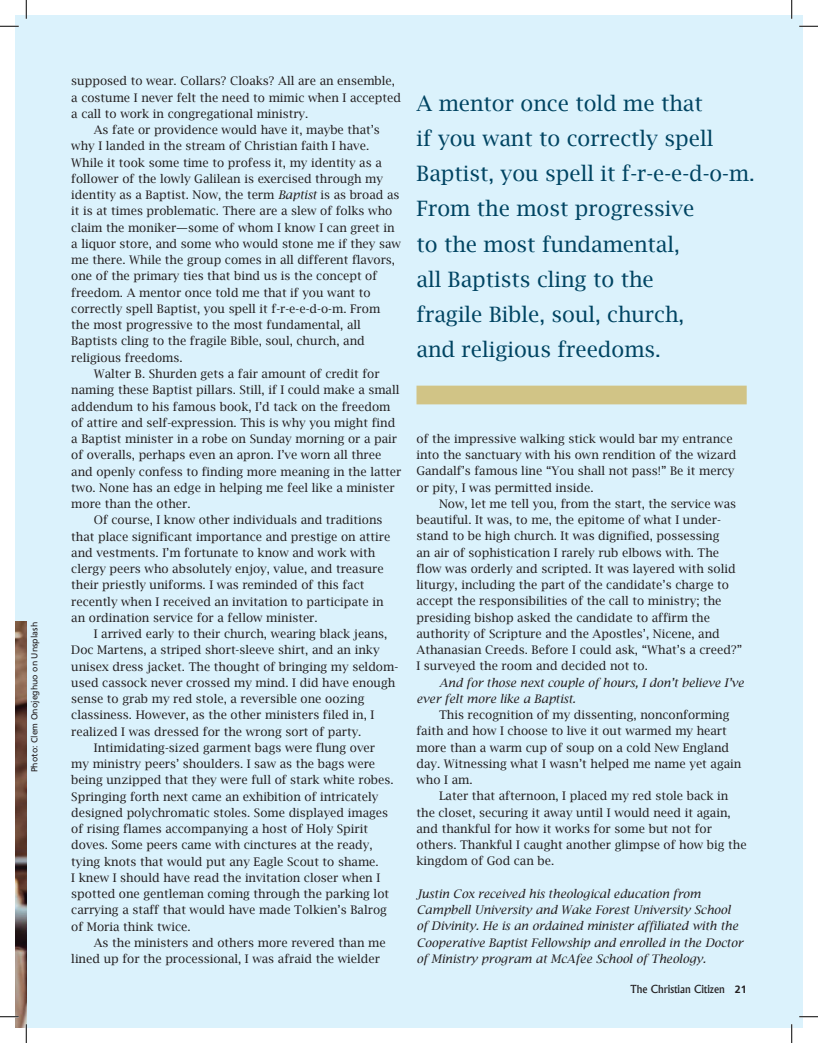
<style>
.page{position:relative;width:818px;height:1043px;background:#fff}
.page>*{position:absolute;margin:0;border:0;box-sizing:border-box;transform-origin:0 0}
.t1{font:21.25px/35px "Lucida Bright";color:#004462}
.t2{font:11.88px/16.2px "Lucida Bright";color:#231f20}
.t3{font:italic 11.88px/16.2px "Lucida Bright";color:#231f20}
.t4{font:500 10.62px "Albertus";color:#231f20}
.t5{font:8.75px "Frutiger";color:#231f20}
.s1{font-style:italic}
.s2{font-family:"Frutiger";font-weight:700}
</style>
<div class="page">
<div style="left:15px;top:15px;width:787px;height:1013px;background:#dbf2fc"></div>
<img style="left:15px;top:621px;width:11px;height:407px">
<div style="left:416px;top:385px;width:330px;height:19px;background:#d1c486"></div>
<svg style="left:0;top:25px;width:19px;height:2px"></svg>
<svg style="left:799px;top:25px;width:19px;height:2px"></svg>
<svg style="left:0;top:1015px;width:19px;height:2px"></svg>
<svg style="left:799px;top:1015px;width:19px;height:2px"></svg>
<svg style="left:25px;top:0;width:2px;height:19px"></svg>
<svg style="left:25px;top:1024px;width:2px;height:18px"></svg>
<svg style="left:791px;top:0;width:1px;height:19px"></svg>
<svg style="left:791px;top:1024px;width:1px;height:18px"></svg>
<p class="t5" style="left:29px;top:772px;width:152px;rotate:-90deg">Photo: Clem Onojeghuo on Unsplash</p>
<p class="t2" style="left:71px;top:73px;width:325px">supposed to wear. Collars? Cloaks? All are an ensemble,</p>
<p class="t2" style="left:71px;top:89px;width:331px">a costume I never felt the need to mimic when I accepted</p>
<p class="t2" style="left:71px;top:106px;width:238px">a call to work in congregational ministry.</p>
<p class="t2" style="left:94px;top:122px;width:287px">As fate or providence would have it, maybe that’s</p>
<p class="t2" style="left:71px;top:138px;width:299px">why I landed in the stream of Christian faith I have.</p>
<p class="t2" style="left:71px;top:154px;width:312px">While it took some time to profess it, my identity as a</p>
<p class="t2" style="left:71px;top:170px;width:313px">follower of the lowly Galilean is exercised through my</p>
<p class="t2" style="left:71px;top:187px;width:330px">identity as a Baptist. Now, the term <span class="s1">Baptist</span> is as broad as</p>
<p class="t2" style="left:71px;top:203px;width:322px">it is at times problematic. There are a slew of folks who</p>
<p class="t2" style="left:71px;top:219px;width:325px">claim the moniker—some of whom I know I can greet in</p>
<p class="t2" style="left:71px;top:235px;width:331px">a liquor store, and some who would stone me if they saw</p>
<p class="t2" style="left:71px;top:252px;width:325px">me there. While the group comes in all different flavors,</p>
<p class="t2" style="left:71px;top:268px;width:307px">one of the primary ties that bind us is the concept of</p>
<p class="t2" style="left:71px;top:284px;width:301px">freedom. A mentor once told me that if you want to</p>
<p class="t2" style="left:71px;top:300px;width:310px">correctly spell Baptist, you spell it f-r-e-e-d-o-m. From</p>
<p class="t2" style="left:71px;top:317px;width:291px">the most progressive to the most fundamental, all</p>
<p class="t2" style="left:71px;top:333px;width:295px">Baptists cling to the fragile Bible, soul, church, and</p>
<p class="t2" style="left:71px;top:349px;width:113px">religious freedoms.</p>
<p class="t2" style="left:94px;top:365px;width:287px">Walter B. Shurden gets a fair amount of credit for</p>
<p class="t2" style="left:71px;top:382px;width:330px">naming these Baptist pillars. Still, if I could make a small</p>
<p class="t2" style="left:71px;top:398px;width:320px">addendum to his famous book, I’d tack on the freedom</p>
<p class="t2" style="left:71px;top:414px;width:325px">of attire and self-expression. This is why you might find</p>
<p class="t2" style="left:71px;top:430px;width:327px">a Baptist minister in a robe on Sunday morning or a pair</p>
<p class="t2" style="left:71px;top:447px;width:311px">of overalls, perhaps even an apron. I’ve worn all three</p>
<p class="t2" style="left:71px;top:463px;width:331px">and openly confess to finding more meaning in the latter</p>
<p class="t2" style="left:71px;top:479px;width:325px">two. None has an edge in helping me feel like a minister</p>
<p class="t2" style="left:71px;top:495px;width:121px">more than the other.</p>
<p class="t2" style="left:94px;top:512px;width:290px">Of course, I know other individuals and traditions</p>
<p class="t2" style="left:71px;top:528px;width:320px">that place significant importance and prestige on attire</p>
<p class="t2" style="left:71px;top:544px;width:305px">and vestments. I’m fortunate to know and work with</p>
<p class="t2" style="left:71px;top:560px;width:314px">clergy peers who absolutely enjoy, value, and treasure</p>
<p class="t2" style="left:71px;top:577px;width:294px">their priestly uniforms. I was reminded of this fact</p>
<p class="t2" style="left:71px;top:593px;width:314px">recently when I received an invitation to participate in</p>
<p class="t2" style="left:71px;top:609px;width:248px">an ordination service for a fellow minister.</p>
<p class="t2" style="left:94px;top:625px;width:295px">I arrived early to their church, wearing black jeans,</p>
<p class="t2" style="left:71px;top:642px;width:310px">Doc Martens, a striped short-sleeve shirt, and an inky</p>
<p class="t2" style="left:71px;top:658px;width:328px">unisex dress jacket. The thought of bringing my seldom-</p>
<p class="t2" style="left:71px;top:674px;width:325px">used cassock never crossed my mind. I did have enough</p>
<p class="t2" style="left:71px;top:690px;width:295px">sense to grab my red stole, a reversible one oozing</p>
<p class="t2" style="left:71px;top:707px;width:304px">classiness. However, as the other ministers filed in, I</p>
<p class="t2" style="left:71px;top:723px;width:291px">realized I was dressed for the wrong sort of party.</p>
<p class="t2" style="left:94px;top:739px;width:283px">Intimidating-sized garment bags were flung over</p>
<p class="t2" style="left:71px;top:755px;width:305px">my ministry peers’ shoulders. I saw as the bags were</p>
<p class="t2" style="left:71px;top:772px;width:324px">being unzipped that they were full of stark white robes.</p>
<p class="t2" style="left:71px;top:788px;width:309px">Springing forth next came an exhibition of intricately</p>
<p class="t2" style="left:71px;top:804px;width:318px">designed polychromatic stoles. Some displayed images</p>
<p class="t2" style="left:71px;top:820px;width:298px">of rising flames accompanying a host of Holy Spirit</p>
<p class="t2" style="left:71px;top:837px;width:303px">doves. Some peers came with cinctures at the ready,</p>
<p class="t2" style="left:71px;top:853px;width:309px">tying knots that would put any Eagle Scout to shame.</p>
<p class="t2" style="left:71px;top:869px;width:310px">I knew I should have read the invitation closer when I</p>
<p class="t2" style="left:71px;top:885px;width:319px">spotted one gentleman coming through the parking lot</p>
<p class="t2" style="left:71px;top:902px;width:317px">carrying a staff that would have made Tolkien’s Balrog</p>
<p class="t2" style="left:71px;top:918px;width:121px">of Moria think twice.</p>
<p class="t2" style="left:94px;top:934px;width:293px">As the ministers and others more revered than me</p>
<p class="t2" style="left:71px;top:950px;width:310px">lined up for the processional, I was afraid the wielder</p>
<h1 class="t1" style="left:416px;top:86px;width:339px">A mentor once told me that<br>if you want to correctly spell<br>Baptist, you spell it f-r-e-e-d-o-m.<br>From the most progressive<br>to the most fundamental,<br>all Baptists cling to the<br>fragile Bible, soul, church,<br>and religious freedoms.</h1>
<p class="t2" style="left:416px;top:430px;width:321px">of the impressive walking stick would bar my entrance into the sanctuary with his own rendition of the wizard Gandalf’s famous line “You shall not pass!” Be it mercy or pity, I was permitted inside.</p>
<p class="t2" style="left:416px;top:495px;width:327px;text-indent:23px">Now, let me tell you, from the start, the service was beautiful. It was, to me, the epitome of what I under&shy;stand to be high church. It was dignified, possessing<br>an air of sophistication I rarely rub elbows with. The flow was orderly and scripted. It was layered with solid liturgy, including the part of the candidate’s charge to accept the responsibilities of the call to ministry; the presiding bishop asked the candidate to affirm the authority of Scripture and the Apostles’, Nicene, and Athanasian Creeds. Before I could ask, “What’s a creed?” I surveyed the room and decided not to.</p>
<p class="t3" style="left:416px;top:674px;width:329px;text-indent:23px">And for those next couple of hours, I don’t believe I’ve ever felt more like a Baptist.</p>
<p class="t2" style="left:416px;top:706px;width:326px;text-indent:23px">This recognition of my dissenting, nonconforming faith and how I choose to live it out warmed my heart more than a warm cup of soup on a cold New England day. Witnessing what I wasn’t helped me name yet again who I am.</p>
<p class="t2" style="left:416px;top:788px;width:331px;text-indent:23px">Later that afternoon, I placed my red stole back in the closet, securing it away until I would need it again, and thankful for how it works for some but not for others. Thankful I caught another glimpse of how big the kingdom of God can be.</p>
<p class="t3" style="left:416px;top:885px;width:328px">Justin Cox received his theological education from Campbell University and Wake Forest University School of Divinity. He is an ordained minister affiliated with the Cooperative Baptist Fellowship and enrolled in the Doctor of Ministry program at McAfee School of Theology.</p>
<p class="t4" style="left:630px;top:982px;width:118px">The Christian Citizen <span class="s2">21</span></p>
</div>
